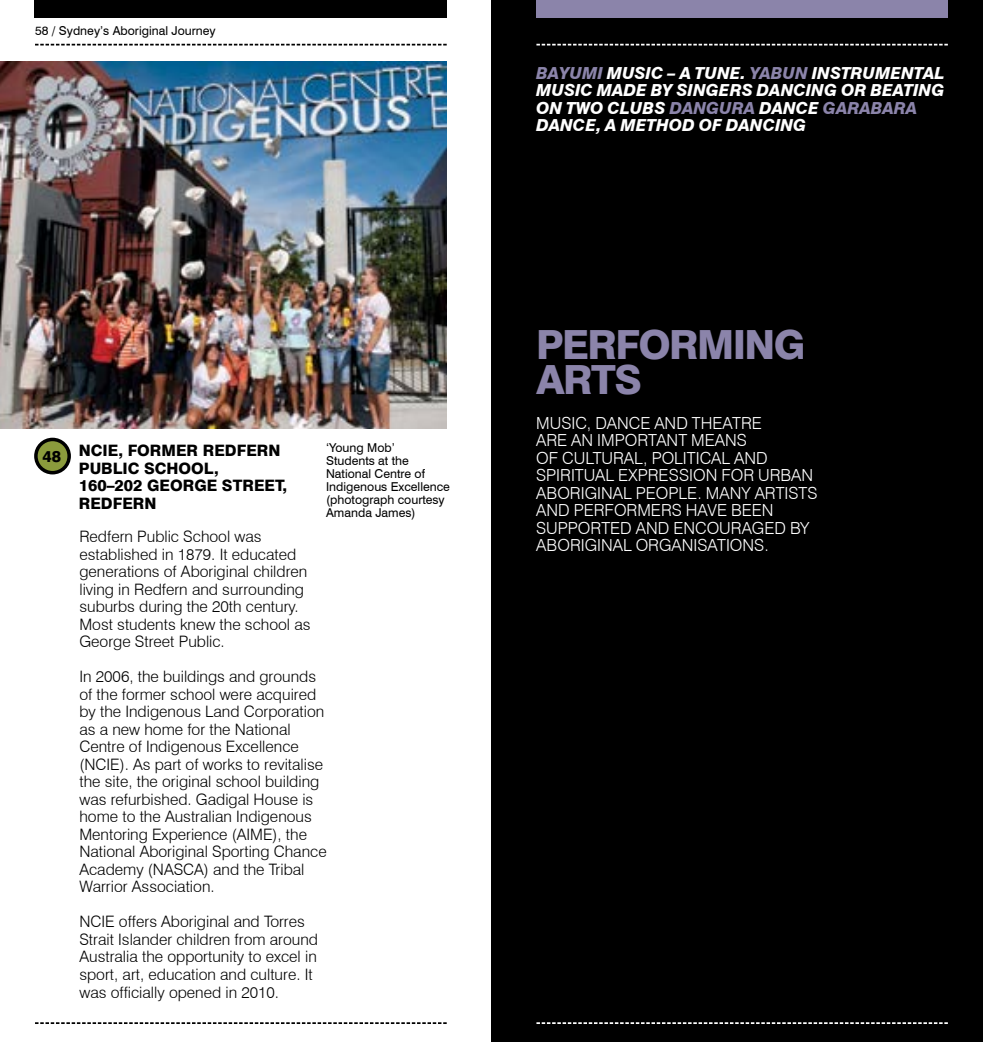
<style>
.page{position:relative;width:983px;height:1042px;background:#fff}
.page>*{position:absolute;margin:0;border:0;box-sizing:border-box;transform-origin:0 0}
.t1{font:800 40.25px/35px "Swiss 721 BT";letter-spacing:-.04em;color:#8b84aa}
.t2{font:300 16.62px/17.5px "Swiss 721 BT";color:#fff}
.t3{font:italic 800 16.62px/17.5px "Swiss 721 BT";color:#fff}
.t4{font:300 15.75px/17.5px "Swiss 721 BT";color:#000}
.t5{font:800 15.75px/17.5px "Swiss 721 BT";color:#000}
.t6{font:12.25px/13.1px "Swiss 721 BT";color:#000}
.s1{color:#8b84aa}
</style>
<div class="page">
<div style="left:491px;top:0;width:491px;height:1042px;background:#000"></div>
<svg style="left:536px;top:44px;width:411px;height:2px"></svg>
<svg style="left:536px;top:1022px;width:411px;height:2px"></svg>
<div style="left:35px;top:0;width:411px;height:18px;background:#000"></div>
<svg style="left:35px;top:44px;width:411px;height:2px"></svg>
<svg style="left:35px;top:1022px;width:411px;height:2px"></svg>
<div style="left:536px;top:0;width:411px;height:18px;background:#8b84aa"></div>
<div style="left:36px;top:439px;width:33px;height:34px;background:#8b9b3c;border-radius:50%"></div>
<div style="left:34px;top:438px;width:37px;height:36px;border:4px solid #000;border-radius:50%"></div>
<img style="left:0;top:61px;width:446px;height:368px">
<p class="t6" style="left:35px;top:24px;width:182px">58 / Sydney’s Aboriginal Journey</p>
<p class="t6" style="left:326px;top:441px;width:125px">‘Young Mob’<br>Students at the<br>National Centre of<br>Indigenous Excellence (photograph courtesy<br>Amanda James)</p>
<p class="t5" style="left:79px;top:442px;width:210px;text-indent:-36px">48 NCIE, FORMER REDFERN<br>PUBLIC SCHOOL,<br>160–202 GEORGE STREET,<br>REDFERN</p>
<p class="t4" style="left:79px;top:528px;width:232px">Redfern Public School was established in 1879. It educated generations of Aboriginal children living in Redfern and surrounding suburbs during the 20th century.<br>Most students knew the school as<br>George Street Public.</p>
<p class="t4" style="left:79px;top:668px;width:249px">I n 2006, the buildings and grounds of the former school were acquired by the I ndigenous Land Corporation as a new home for the National<br>Centre of I ndigenous Excellence<br>(N CIE). As part of works to revitalise the site, the original school building was refurbished. Gadigal House is home to the Australian I ndigenous<br>Mentoring Experience (AI ME), the<br>National Aboriginal Sporting Chance<br>Academy (NAS</p>
<p class="t4" style="left:79px;top:860px;width:226px;text-indent:104px">CA) and the Tribal<br>Warrior Association.</p>
<p class="t4" style="left:79px;top:913px;width:240px">N CIE offers Aboriginal and Torres Strait Islander children from around Australia the opportunity to excel in sport, art, education and culture. It was officially opened in 2010.</p>
<p class="t3" style="left:536px;top:64px;width:409px"><span class="s1">BAYUMI</span> MUSIC – A TUNE. <span class="s1">YABUN</span> INSTRUMENTAL MUSIC MADE BY SINGERS DANCING OR BEATING ON TWO CLUBS <span class="s1">DANGURA</span> DANCE <span class="s1">GARABARA </span>DANCE, A METHOD OF DANCING</p>
<h1 class="t1" style="left:536px;top:327px;width:271px">PERFORMING<br>ARTS</h1>
<p class="t2" style="left:536px;top:414px;width:283px">Music, dance and th eatre<br>are an important m eans<br>of cultural, political and spiritual expression for urban<br>Aboriginal people. Many artists and perform ers have been supported and encouraged by<br>Aboriginal organisations.</p>
</div>
